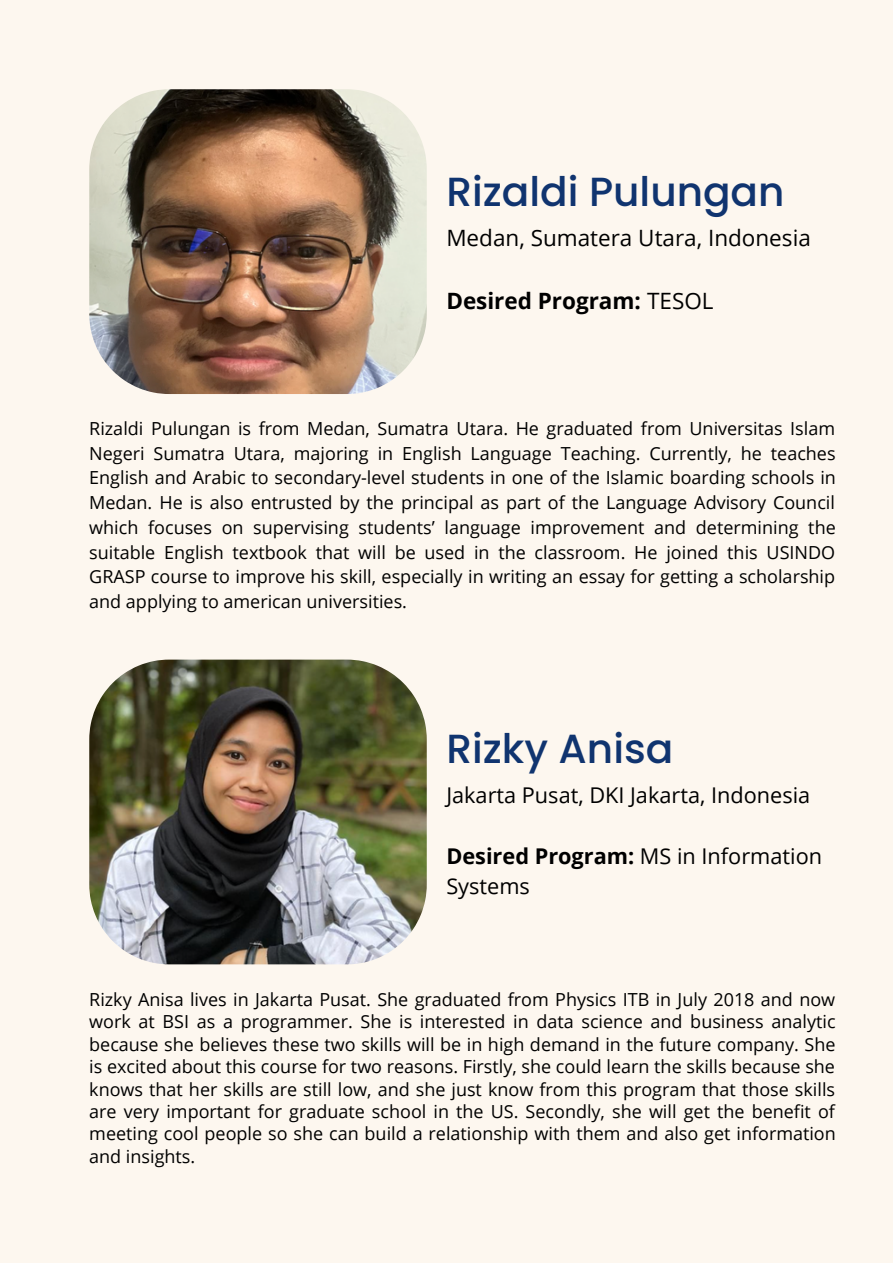
<style>
.page{position:relative;width:893px;height:1264px;background:#fff}
.page>*{position:absolute;margin:0;border:0;box-sizing:border-box;transform-origin:0 0}
.t1{font:500 40.65px "Poppins";color:#10346f}
.t2{font:22.5px "Open Sans";color:#000}
.t3{font:700 22.5px "Open Sans";color:#000}
.t4{font:21.75px/30.3px "Open Sans";color:#000}
.t5{font:18px/24.8px "Open Sans";color:#000;text-align:justify}
.s1{font-weight:400}
.s2{font-weight:700}
</style>
<div class="page">
<div style="left:0;top:0;width:892px;height:1262px;background:#fdf7ef"></div>
<img style="left:89px;top:89px;width:338px;height:305px">
<img style="left:89px;top:659px;width:338px;height:305px">
<h1 class="t1" style="left:446px;top:163px;width:340px">Rizaldi Pulungan</h1>
<p class="t2" style="left:446px;top:222px;width:366px">Medan, Sumatera Utara, Indonesia</p>
<p class="t3" style="left:446px;top:285px;width:268px">Desired Program: <span class="s1">TESOL</span></p>
<p class="t5" style="left:89px;top:415px;width:748px">Rizaldi Pulungan is from Medan, Sumatra Utara. He graduated from Universitas Islam Negeri Sumatra Utara, majoring in English Language Teaching. Currently, he teaches English and Arabic to secondary-level students in one of the Islamic boarding schools in Medan. He is also entrusted by the principal as part of the Language Advisory Council which focuses on supervising students’ language improvement and determining the suitable English textbook that will be used in the classroom. He joined this USINDO GRASP course to improve his skill, especially in writing an essay for getting a scholarship and applying to american universities.</p>
<h1 class="t1" style="left:446px;top:720px;width:228px">Rizky Anisa</h1>
<p class="t4" style="left:446px;top:779px;width:365px">Jakarta Pusat, DKI Jakarta, Indonesia</p>
<p class="t4" style="left:446px;top:840px;width:377px"><span class="s2">Desired Program:</span> MS in Information<br>Systems</p>
<p class="t5" style="left:89px;top:987px;width:748px;line-height:22.5px">Rizky Anisa lives in Jakarta Pusat. She graduated from Physics ITB in July 2018 and now work at BSI as a programmer. She is interested in data science and business analytic because she believes these two skills will be in high demand in the future company. She is excited about this course for two reasons. Firstly, she could learn the skills because she knows that her skills are still low, and she just know from this program that those skills are very important for graduate school in the US. Secondly, she will get the benefit of meeting cool people so she can build a relationship with them and also get information and insights.</p>
</div>
